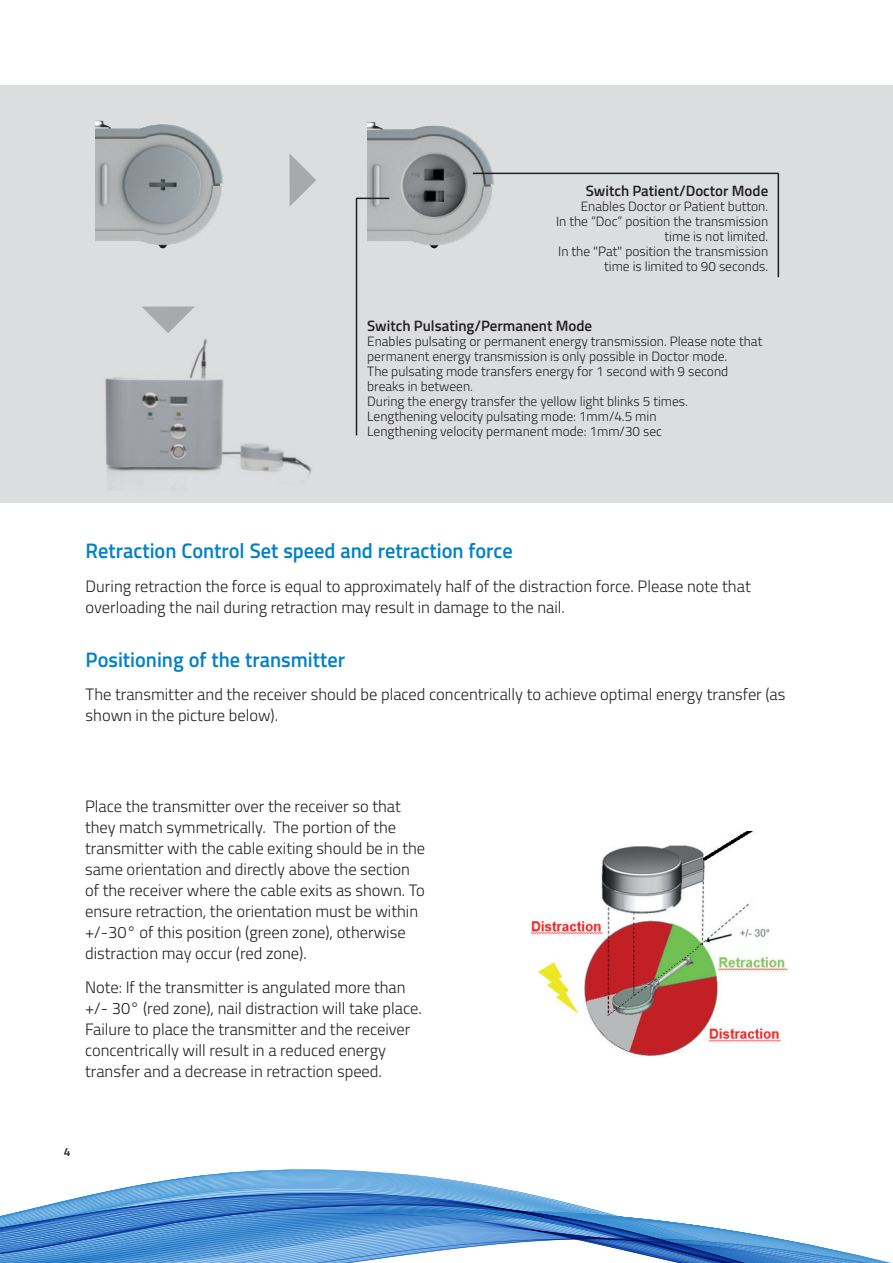
<style>
.page{position:relative;width:893px;height:1263px;background:#fff}
.page>*{position:absolute;margin:0;border:0;box-sizing:border-box;transform-origin:0 0}
.t1{font:600 21px "Titillium";color:#0081c7}
.t2{font:300 16.5px/21px "Titillium";color:#231f20}
.t3{font:600 15px "Titillium";color:#231f20}
.t4{font:300 13.5px/15px "Titillium";color:#231f20}
.t5{font:600 12px "Titillium";color:#231f20}
</style>
<div class="page">
<div style="left:0;top:85px;width:893px;height:417px;background:#dcdddf"></div>
<img style="left:105px;top:338px;width:206px;height:152px">
<img style="left:95px;top:120px;width:129px;height:129px">
<img style="left:367px;top:122px;width:156px;height:127px">
<img style="left:531px;top:831px;width:257px;height:225px">
<hr style="left:356px;top:198px;width:1px;height:237px;background:#231f20">
<hr style="left:356px;top:198px;width:33px;height:1px;background:#231f20">
<hr style="left:473px;top:173px;width:306px;height:1px;background:#231f20">
<hr style="left:778px;top:173px;width:1px;height:104px;background:#231f20">
<svg style="left:290px;top:154px;width:26px;height:52px"></svg>
<svg style="left:142px;top:306px;width:53px;height:27px"></svg>
<svg style="left:0;top:1169px;width:891px;height:94px"></svg>
<p class="t3" style="left:586px;top:179px;width:184px">Switch Patient/Doctor Mode</p>
<p class="t4" style="left:556px;top:198px;width:214px;text-align:right">Enables Doctor or Patient button.<br>In the “Doc” position the transmission time is not limited.<br>In the "Pat" position the transmission time is limited to 90 seconds.</p>
<p class="t3" style="left:367px;top:315px;width:226px">Switch Pulsating/Permanent Mode</p>
<p class="t4" style="left:367px;top:333px;width:397px">Enables pulsating or permanent energy transmission. Please note that permanent energy transmission is only possible in Doctor mode.<br>The pulsating mode transfers energy for 1 second with 9 second breaks in between.<br>During the energy transfer the yellow light blinks 5 times.<br>Lengthening velocity pulsating mode: 1mm/4.5 min<br>Lengthening velocity permanent mode: 1mm/30 sec</p>
<p class="t1" style="left:86px;top:535px;width:429px">Retraction Control Set speed and retraction force</p>
<p class="t2" style="left:86px;top:575px;width:667px">During retraction the force is equal to approximately half of the distraction force. Please note that overloading the nail during retraction may result in damage to the nail.</p>
<p class="t1" style="left:86px;top:643px;width:261px">Positioning of the transmitter</p>
<p class="t2" style="left:86px;top:683px;width:701px">The transmitter and the receiver should be placed concentrically to achieve optimal energy transfer (as shown in the picture below).</p>
<p class="t2" style="left:85px;top:795px;width:342px">Place the transmitter over the receiver so that they match symmetrically. The portion of the transmitter with the cable exiting should be in the same orientation and directly above the section of the receiver where the cable exits as shown. To ensure retraction, the orientation must be within +/-30° of this position (green zone), otherwise distraction may occur (red zone).</p>
<p class="t2" style="left:85px;top:975px;width:338px">Note: If the transmitter is angulated more than +/- 30° (red zone), nail distraction will take place.<br>Failure to place the transmitter and the receiver concentrically will result in a reduced energy transfer and a decrease in retraction speed.</p>
<p class="t5" style="left:64px;top:1143px;width:8px">4</p>
</div>
